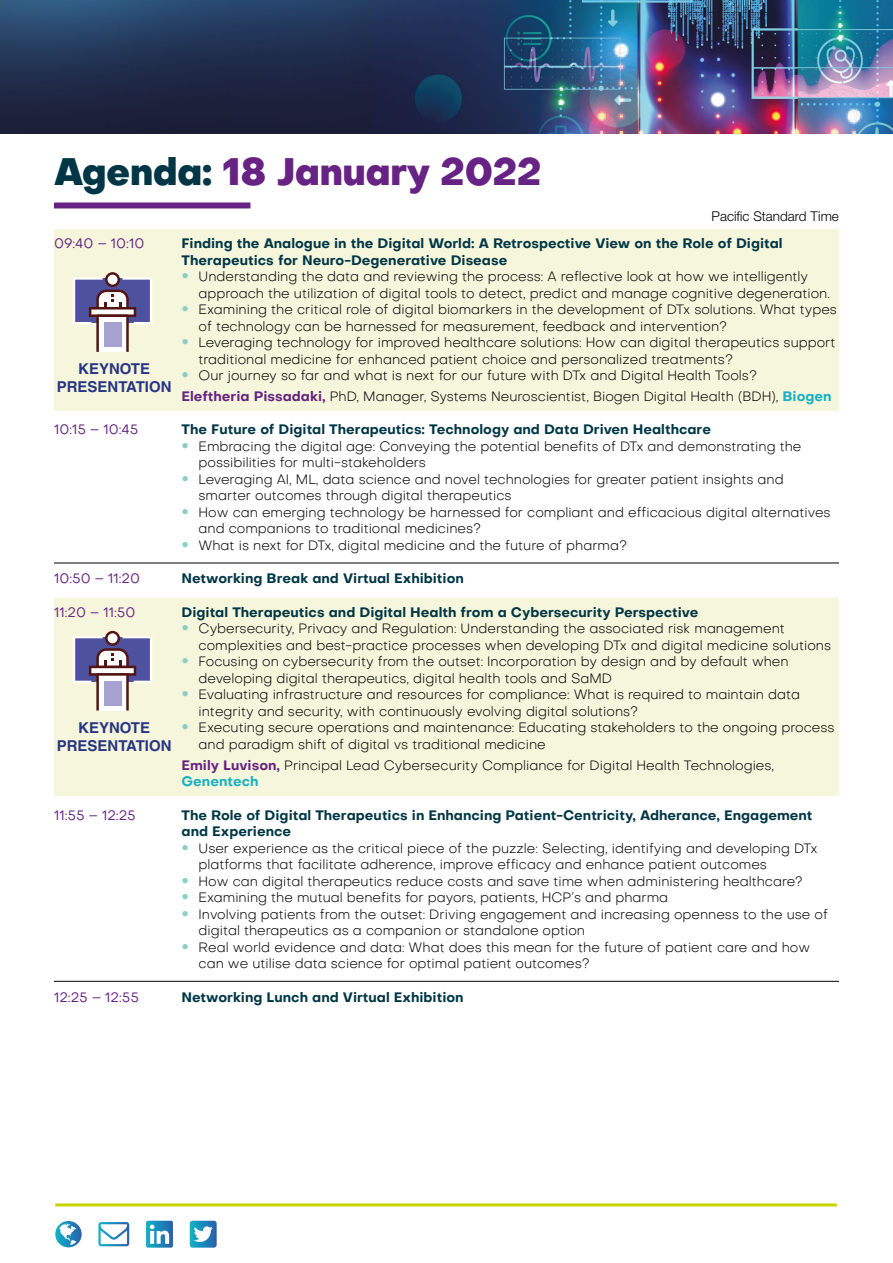
<style>
.page{position:relative;width:893px;height:1263px;background:#fff}
.page>*{position:absolute;margin:0;border:0;box-sizing:border-box;transform-origin:0 0}
.t1{font:800 37.5px "Objective";letter-spacing:-.02em;color:#662383}
.t2{font:700 15px/18px "Helvetica LT Std";color:#283583;text-align:center}
.t3{font:300 13.5px/16.5px "Objective";color:#000}
.t4{font:700 13.5px/16.5px "Objective";color:#003645}
.t5{font:13.5px "Objective";color:#662383}
.t6{font:300 13.5px "Helvetica Neue LT Std";color:#000}
.s1{color:#003645}
.s2{font-family:"Helvetica Neue LT Std";font-weight:400;font-size:15px;color:#8fcec7}
.s3{font-weight:700;color:#662383}
.s4{font-weight:700;color:#1aafc2}
</style>
<div class="page">
<img style="left:0;top:0;width:893px;height:134px">
<svg style="left:55px;top:1221px;width:27px;height:26px"></svg>
<svg style="left:146px;top:1221px;width:27px;height:26px"></svg>
<svg style="left:98px;top:1222px;width:31px;height:24px"></svg>
<svg style="left:190px;top:1221px;width:27px;height:26px"></svg>
<hr style="left:55px;top:1203px;width:782px;height:3px;background:#c8d400">
<div style="left:54px;top:202px;width:196px;height:6px;background:#662383"></div>
<div style="left:54px;top:229px;width:785px;height:45px;background:#f5f6db"></div>
<div style="left:54px;top:262px;width:785px;height:45px;background:#f5f6db"></div>
<div style="left:54px;top:295px;width:785px;height:45px;background:#f5f6db"></div>
<div style="left:54px;top:328px;width:785px;height:45px;background:#f5f6db"></div>
<div style="left:54px;top:361px;width:785px;height:30px;background:#f5f6db"></div>
<div style="left:54px;top:382px;width:785px;height:28px;background:#f5f6db"></div>
<hr style="left:54px;top:563px;width:785px;height:1px;background:#000">
<div style="left:54px;top:598px;width:785px;height:28px;background:#f5f6db"></div>
<div style="left:54px;top:614px;width:785px;height:45px;background:#f5f6db"></div>
<div style="left:54px;top:647px;width:785px;height:45px;background:#f5f6db"></div>
<div style="left:54px;top:680px;width:785px;height:45px;background:#f5f6db"></div>
<div style="left:54px;top:713px;width:785px;height:45px;background:#f5f6db"></div>
<div style="left:54px;top:751px;width:785px;height:45px;background:#f5f6db"></div>
<hr style="left:54px;top:981px;width:785px;height:1px;background:#000">
<svg style="left:73px;top:272px;width:79px;height:80px"></svg>
<svg style="left:73px;top:631px;width:79px;height:79px"></svg>
<h1 class="t1" style="left:54px;top:144px;width:489px"><span class="s1">Agenda:</span> 18 January 2022</h1>
<p class="t6" style="left:712px;top:208px;width:129px">Pacific Standard Time</p>
<p class="t5" style="left:54px;top:234px;width:92px">09:40 – 10:10</p>
<p class="t4" style="left:182px;top:235px;width:603px">Finding the Analogue in the Digital World: A Retrospective View on the Role of Digital<br>Therapeutics for Neuro-Degenerative Disease</p>
<p class="t3" style="left:199px;top:268px;width:633px;text-indent:-17px"><span class="s2">•</span> Understanding the data and reviewing the process: A reflective look at how we intelligently approach the utilization of digital tools to detect, predict and manage cognitive degeneration.</p>
<p class="t3" style="left:199px;top:301px;width:640px;text-indent:-17px"><span class="s2">•</span> Examining the critical role of digital biomarkers in the development of DTx solutions. What types of technology can be harnessed for measurement, feedback and intervention?</p>
<p class="t3" style="left:199px;top:334px;width:638px;text-indent:-17px"><span class="s2">•</span> Leveraging technology for improved healthcare solutions: How can digital therapeutics support traditional medicine for enhanced patient choice and personalized treatments?</p>
<p class="t3" style="left:182px;top:365px;width:651px;line-height:20.7px"><span class="s2">•</span> Our journey so far and what is next for our future with DTx and Digital Health Tools?<br><span class="s3">Eleftheria Pissadaki,</span> PhD, Manager, Systems Neuroscientist, Biogen Digital Health (BDH), <span class="s4">Biogen</span></p>
<p class="t5" style="left:54px;top:421px;width:86px">10:15 – 10:45</p>
<p class="t4" style="left:182px;top:421px;width:531px">The Future of Digital Therapeutics: Technology and Data Driven Healthcare</p>
<p class="t3" style="left:199px;top:438px;width:604px;text-indent:-17px"><span class="s2">•</span> Embracing the digital age: Conveying the potential benefits of DTx and demonstrating the possibilities for multi-stakeholders</p>
<p class="t3" style="left:199px;top:471px;width:587px;text-indent:-17px"><span class="s2">•</span> Leveraging AI, ML, data science and novel technologies for greater patient insights and smarter outcomes through digital therapeutics</p>
<p class="t3" style="left:199px;top:504px;width:633px;text-indent:-17px"><span class="s2">•</span> How can emerging technology be harnessed for compliant and efficacious digital alternatives and companions to traditional medicines?</p>
<p class="t3" style="left:182px;top:537px;width:447px"><span class="s2">•</span> What is next for DTx, digital medicine and the future of pharma?</p>
<p class="t5" style="left:54px;top:570px;width:88px">10:50 – 11:20</p>
<p class="t4" style="left:182px;top:570px;width:284px">Networking Break and Virtual Exhibition</p>
<p class="t5" style="left:54px;top:603px;width:83px">11:20 – 11:50</p>
<p class="t4" style="left:182px;top:604px;width:518px">Digital Therapeutics and Digital Health from a Cybersecurity Perspective</p>
<p class="t3" style="left:199px;top:620px;width:634px;text-indent:-17px"><span class="s2">•</span> Cybersecurity, Privacy and Regulation: Understanding the associated risk management complexities and best-practice processes when developing DTx and digital medicine solutions</p>
<p class="t3" style="left:199px;top:653px;width:592px;text-indent:-17px"><span class="s2">•</span> Focusing on cybersecurity from the outset: Incorporation by design and by default when developing digital therapeutics, digital health tools and SaMD</p>
<p class="t3" style="left:199px;top:686px;width:603px;text-indent:-17px"><span class="s2">•</span> Evaluating infrastructure and resources for compliance: What is required to maintain data integrity and security, with continuously evolving digital solutions?</p>
<p class="t3" style="left:199px;top:719px;width:637px;text-indent:-17px"><span class="s2">•</span> Executing secure operations and maintenance: Educating stakeholders to the ongoing process and paradigm shift of digital vs traditional medicine</p>
<p class="t3" style="left:182px;top:756px;width:594px"><span class="s3">Emily Luvison,</span> Principal Lead Cybersecurity Compliance for Digital Health Technologies,<br><span class="s4">Genentech</span></p>
<p class="t5" style="left:54px;top:806px;width:83px">11:55 – 12:25</p>
<p class="t4" style="left:182px;top:806px;width:632px">The Role of Digital Therapeutics in Enhancing Patient-Centricity, Adherance, Engagement and Experience</p>
<p class="t3" style="left:199px;top:840px;width:620px;text-indent:-17px"><span class="s2">•</span> User experience as the critical piece of the puzzle: Selecting, identifying and developing DTx platforms that facilitate adherence, improve efficacy and enhance patient outcomes</p>
<p class="t3" style="left:182px;top:873px;width:623px"><span class="s2">•</span> How can digital therapeutics reduce costs and save time when administering healthcare?</p>
<p class="t3" style="left:182px;top:889px;width:488px"><span class="s2">•</span> Examining the mutual benefits for payors, patients, HCP’s and pharma</p>
<p class="t3" style="left:199px;top:906px;width:631px;text-indent:-17px"><span class="s2">•</span> Involving patients from the outset: Driving engagement and increasing openness to the use of digital therapeutics as a companion or standalone option</p>
<p class="t3" style="left:199px;top:939px;width:613px;text-indent:-17px"><span class="s2">•</span> Real world evidence and data: What does this mean for the future of patient care and how can we utilise data science for optimal patient outcomes?</p>
<p class="t5" style="left:54px;top:988px;width:87px">12:25 – 12:55</p>
<p class="t4" style="left:182px;top:988px;width:284px">Networking Lunch and Virtual Exhibition</p>
<p class="t2" style="left:57px;top:360px;width:116px">KEYNOTE<br>PRESENTATION</p>
<p class="t2" style="left:57px;top:718px;width:116px">KEYNOTE<br>PRESENTATION</p>
</div>
